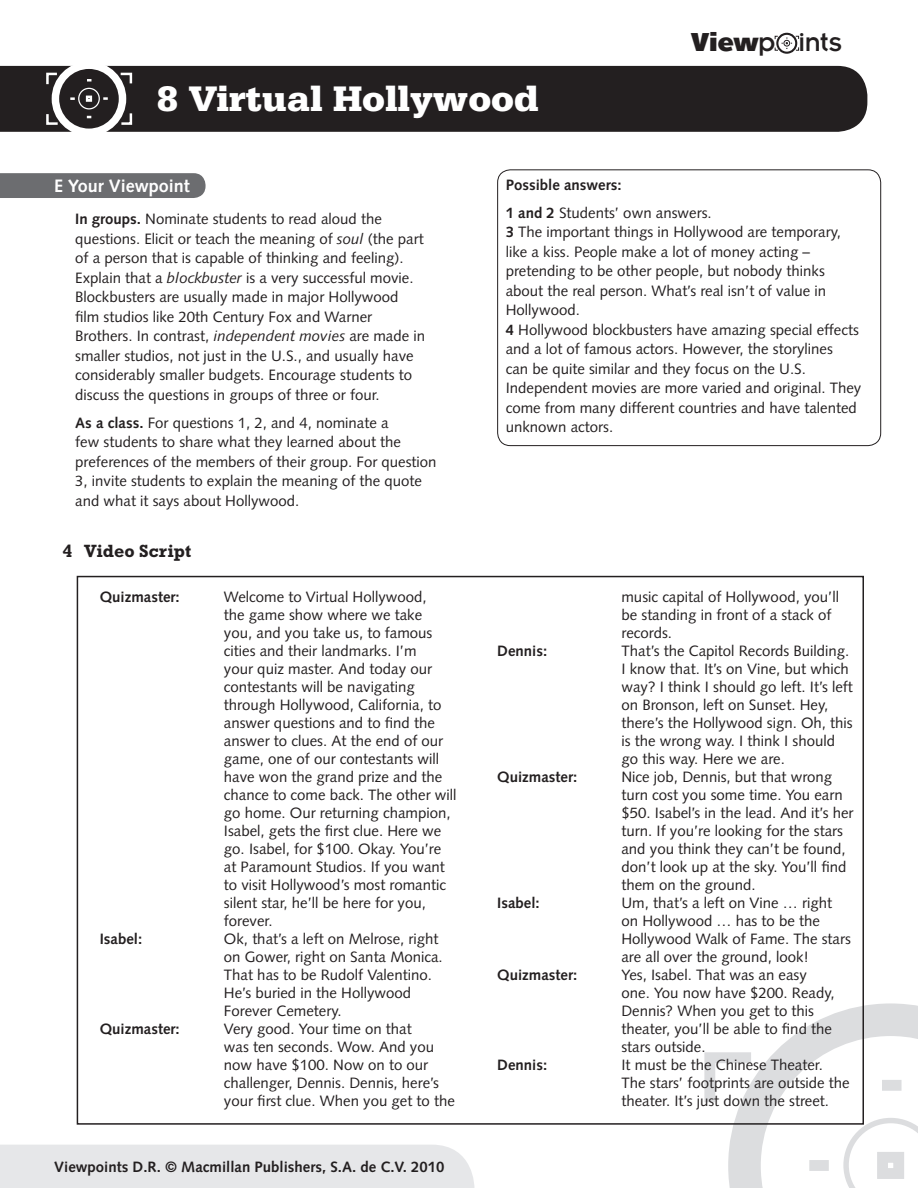
<style>
.page{position:relative;width:918px;height:1188px;background:#fff}
.page>*{position:absolute;margin:0;border:0;box-sizing:border-box;transform-origin:0 0}
.title_header{font:900 37.5px "Serifa Std";color:#fff}
.t1{font:28.05px "Insignia LT Std";color:#231f20}
.A-Head{font:700 18px "Syntax LT Std";color:#fff}
.Teacher_A-head{font:700 18px "Rockwell Std";color:#231f20}
.dialogue{font:15px/18px "Syntax LT Std";color:#231f20}
.main_text{font:15px/19.5px "Syntax LT Std";color:#231f20}
.Answer_key{font:15px/19.5px "Syntax LT Std";color:#231f20}
.dialogue-2{font:700 15px "Syntax LT Std";color:#231f20}
.Answer_key-2{font:700 15px "Syntax LT Std";color:#231f20}
.s1{font-family:"Syntax LT Std";font-weight:900;font-size:25.95px}
.s2{font-weight:700}
.s3{font-style:italic}
</style>
<div class="page">
<div style="left:0;top:66px;width:867px;height:66px;background:#231f20"></div>
<svg style="left:704px;top:1003px;width:214px;height:185px"></svg>
<div style="left:52px;top:61px;width:74px;height:75px;border:7px solid #fff;border-radius:50%"></div>
<svg style="left:70px;top:97px;width:5px;height:3px"></svg>
<svg style="left:103px;top:97px;width:5px;height:3px"></svg>
<svg style="left:87px;top:79px;width:4px;height:3px"></svg>
<svg style="left:86px;top:96px;width:6px;height:6px"></svg>
<svg style="left:45px;top:71px;width:14px;height:16px"></svg>
<svg style="left:45px;top:112px;width:15px;height:14px"></svg>
<svg style="left:118px;top:71px;width:15px;height:15px"></svg>
<svg style="left:119px;top:111px;width:14px;height:15px"></svg>
<div style="left:78px;top:88px;width:22px;height:21px;border:1px solid #fff;border-radius:50%"></div>
<div style="left:776px;top:33px;width:21px;height:21px;border:2px solid #231f20;border-radius:50%"></div>
<svg style="left:774px;top:36px;width:25px;height:15px"></svg>
<div style="left:0;top:1145px;width:474px;height:43px;background:#e6e7e9"></div>
<div style="left:0;top:173px;width:206px;height:25px;background:#6c6d70"></div>
<div style="left:497px;top:169px;width:384px;height:277px;border:1px solid #231f20;border-radius:13px"></div>
<p class="title_header" style="left:157px;top:77px;width:383px">8 Virtual Hollywood</p>
<h2 class="t1" style="left:691px;top:28px;width:152px"><span class="s1">View</span>p ints</h2>
<p class="A-Head" style="left:54px;top:175px;width:137px">E Your Viewpoint</p>
<p class="main_text" style="left:75px;top:209px;width:351px"><span class="s2">In groups.</span> Nominate students to read aloud the questions. Elicit or teach the meaning of <span class="s3">soul</span> (the part of a person that is capable of thinking and feeling).<br>Explain that a <span class="s3">blockbuster</span> is a very successful movie.<br>Blockbusters are usually made in major Hollywood film studios like 20th Century Fox and Warner Brothers. In contrast, <span class="s3">independent movies</span> are made in smaller studios, not just in the U.S., and usually have considerably smaller budgets. Encourage students to discuss the questions in groups of three or four.</p>
<p class="main_text" style="left:75px;top:413px;width:363px"><span class="s2">As a class.</span> For questions 1, 2, and 4, nominate a<br>few students to share what they learned about the preferences of the members of their group. For question 3, invite students to explain the meaning of the quote and what it says about Hollywood.</p>
<p class="Teacher_A-head" style="left:63px;top:540px;width:130px">4 Video Script</p>
<p class="dialogue-2" style="left:100px;top:588px;width:81px">Quizmaster:</p>
<p class="dialogue" style="left:224px;top:587px;width:234px">Welcome to Virtual Hollywood,<br>the game show where we take<br>you, and you take us, to famous cities and their landmarks. I’m<br>your quiz master. And today our contestants will be navigating through Hollywood, California, to answer questions and to find the answer to clues. At the end of our game, one of our contestants will have won the grand prize and the chance to come back. The other will go home. Our returning champion,<br>Isabel, gets the first clue. Here we go. Isabel, for $100. Okay. You’re at Paramount Studios. If you want to visit Hollywood’s most romantic silent star, he’ll be here for you, forever.</p>
<p class="dialogue-2" style="left:100px;top:930px;width:44px">Isabel:</p>
<p class="dialogue" style="left:224px;top:929px;width:220px">Ok, that’s a left on Melrose, right on Gower, right on Santa Monica.<br>That has to be Rudolf Valentino.<br>He’s buried in the Hollywood<br>Forever Cemetery.</p>
<p class="dialogue-2" style="left:100px;top:1020px;width:81px">Quizmaster:</p>
<p class="dialogue" style="left:224px;top:1019px;width:232px">Very good. Your time on that<br>was ten seconds. Wow. And you now have $100. Now on to our challenger, Dennis. Dennis, here’s your first clue. When you get to the</p>
<p class="Answer_key-2" style="left:54px;top:1158px;width:392px">Viewpoints D.R. © Macmillan Publishers, S.A. de C.V. 2010</p>
<p class="Answer_key-2" style="left:506px;top:176px;width:117px">Possible answers:</p>
<p class="Answer_key" style="left:506px;top:203px;width:207px"><span class="s2">1 and 2</span> Students’ own answers.</p>
<p class="Answer_key" style="left:506px;top:222px;width:337px"><span class="s2">3</span> The important things in Hollywood are temporary, like a kiss. People make a lot of money acting – pretending to be other people, but nobody thinks about the real person. What’s real isn’t of value in Hollywood.</p>
<p class="Answer_key" style="left:506px;top:320px;width:357px"><span class="s2">4</span> Hollywood blockbusters have amazing special effects and a lot of famous actors. However, the storylines<br>can be quite similar and they focus on the U.S.<br>Independent movies are more varied and original. They come from many different countries and have talented unknown actors.</p>
<p class="dialogue" style="left:621px;top:587px;width:219px">music capital of Hollywood, you’ll be standing in front of a stack of records.</p>
<p class="dialogue-2" style="left:497px;top:642px;width:51px">Dennis:</p>
<p class="dialogue" style="left:621px;top:641px;width:233px">That’s the Capitol Records Building.<br>I know that. It’s on Vine, but which way? I think I should go left. It’s left on Bronson, left on Sunset. Hey, there’s the Hollywood sign. Oh, this is the wrong way. I think I should go this way. Here we are.</p>
<p class="dialogue-2" style="left:497px;top:768px;width:81px">Quizmaster:</p>
<p class="dialogue" style="left:621px;top:767px;width:234px">Nice job, Dennis, but that wrong turn cost you some time. You earn $50. Isabel’s in the lead. And it’s her turn. If you’re looking for the stars and you think they can’t be found, don’t look up at the sky. You’ll find them on the ground.</p>
<p class="dialogue-2" style="left:497px;top:894px;width:44px">Isabel:</p>
<p class="dialogue" style="left:621px;top:893px;width:231px">Um, that’s a left on Vine … right on Hollywood … has to be the<br>Hollywood Walk of Fame. The stars are all over the ground, look!</p>
<p class="dialogue-2" style="left:497px;top:966px;width:81px">Quizmaster:</p>
<p class="dialogue" style="left:621px;top:965px;width:215px">Yes, Isabel. That was an easy one. You now have $200. Ready,<br>Dennis? When you get to this theater, you’ll be able to find the stars outside.</p>
<p class="dialogue-2" style="left:497px;top:1056px;width:51px">Dennis:</p>
<p class="dialogue" style="left:621px;top:1055px;width:230px">It must be the Chinese Theater.<br>The stars’ footprints are outside the theater. It’s just down the street.</p>
</div>
